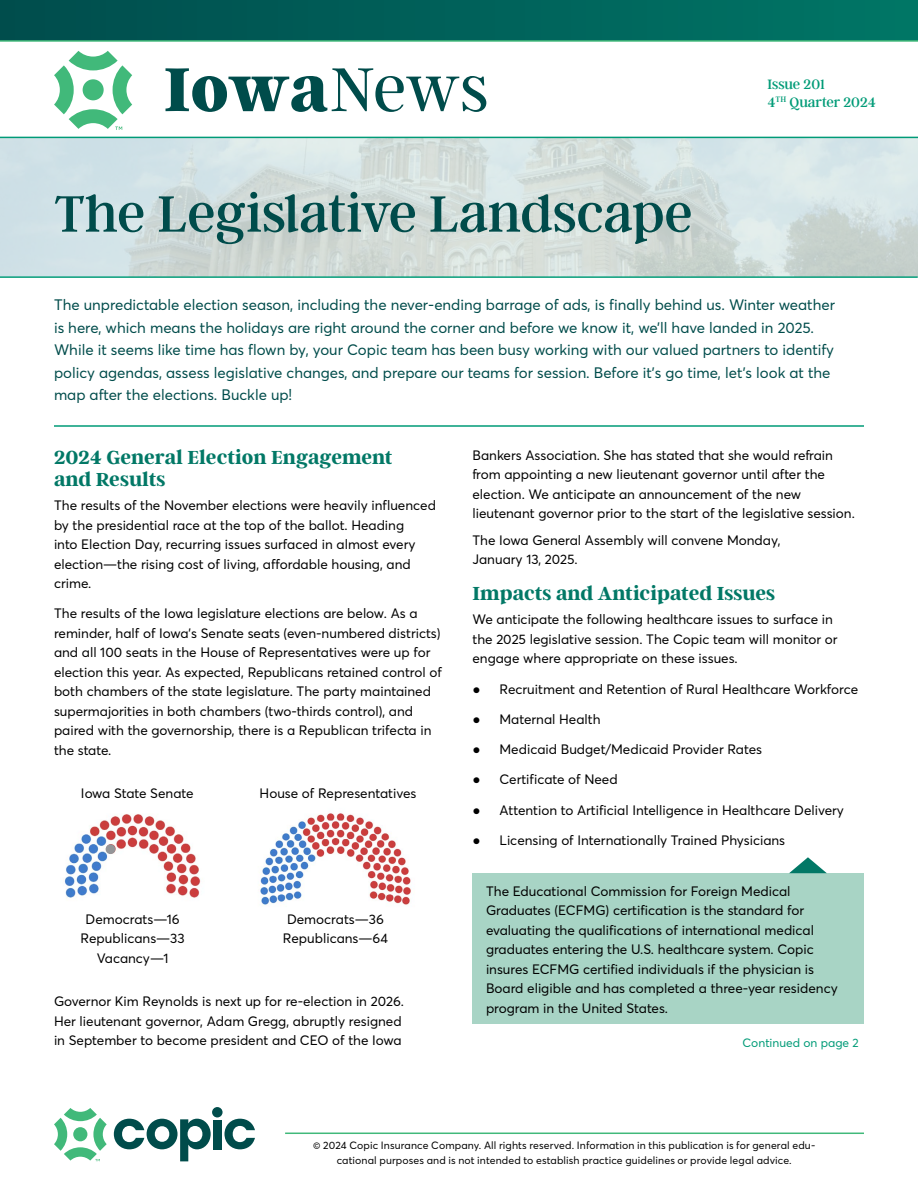
<style>
.page{position:relative;width:918px;height:1188px;background:#fff}
.page>*{position:absolute;margin:0;border:0;box-sizing:border-box;transform-origin:0 0}
.t1{font:800 69px "Argent CF";color:#004c4b}
.t2{font:57px "Argent CF";color:#004c4b}
.t3{font:700 21px/22.5px "Argent CF";color:#027866}
.t4{font:15px/22.5px "Averta";color:#004c4b}
.t5{font:15px/18px "Argent CF";color:#009b77}
.t6{font:13.5px/19.5px "Averta";color:#000}
.t7{font:12px "Averta";color:#009b77}
.t8{font:10.5px/15px "Averta";letter-spacing:.01em;color:#000;text-align:center}
.s1{font-weight:300}
.s2{font-family:"Arial";font-weight:900}
</style>
<div class="page">
<div style="left:472px;top:873px;width:392px;height:150px;background:#a8d4c5"></div>
<svg style="left:789px;top:857px;width:38px;height:16px"></svg>
<svg style="left:0;top:138px;width:918px;height:138px;background:#d2dedd"></svg>
<hr style="left:0;top:276px;width:918px;height:2px;background:#009b77">
<div style="left:0;top:0;width:918px;height:40px;background:linear-gradient(to right,#004c4d,#007666)"></div>
<hr style="left:0;top:40px;width:918px;height:2px;background:#41b97a">
<hr style="left:0;top:137px;width:918px;height:1px;background:#009b77">
<svg style="left:54px;top:51px;width:78px;height:79px"></svg>
<svg style="left:114px;top:1119px;width:97px;height:42px"></svg>
<div style="left:213px;top:1121px;width:8px;height:29px;background:#004c4b"></div>
<div style="left:212px;top:1107px;width:11px;height:10px;background:#004c4b;border-radius:50%"></div>
<svg style="left:224px;top:1119px;width:31px;height:30px"></svg>
<svg style="left:54px;top:1108px;width:53px;height:53px"></svg>
<hr style="left:285px;top:1133px;width:579px;height:1px;background:#41b97a">
<hr style="left:54px;top:425px;width:810px;height:2px;background:#009b77">
<img style="left:259px;top:813px;width:152px;height:93px">
<img style="left:64px;top:814px;width:137px;height:84px">
<div style="left:106px;top:844px;width:9px;height:10px;background:#939598;border-radius:50%"></div>
<h1 class="t1" style="left:164px;top:51px;width:326px">Iowa<span class="s1">News</span></h1>
<p class="t5" style="left:767px;top:76px;width:110px">Issue 201<br>4<sup>TH</sup> Quarter 2024</p>
<h2 class="t2" style="left:54px;top:185px;width:640px">The Legislative Landscape</h2>
<p class="t4" style="left:54px;top:293px;width:782px">The unpredictable election season, including the never-ending barrage of ads, is finally behind us. Winter weather is here, which means the holidays are right around the corner and before we know it, we’ll have landed in 2025.<br>While it seems like time has flown by, your Copic team has been busy working with our valued partners to identify policy agendas, assess legislative changes, and prepare our teams for session. Before it’s go time, let’s look at the map after the elections. Buckle up!</p>
<h3 class="t3" style="left:54px;top:446px;width:340px">2024 General Election Engagement and Results</h3>
<p class="t6" style="left:54px;top:495px;width:383px">The results of the November elections were heavily influenced by the presidential race at the top of the ballot. Heading<br>into Election Day, recurring issues surfaced in almost every election—the rising cost of living, affordable housing, and crime.</p>
<p class="t6" style="left:54px;top:603px;width:389px">The results of the Iowa legislature elections are below. As a reminder, half of Iowa’s Senate seats (even-numbered districts) and all 100 seats in the House of Representatives were up for election this year. As expected, Republicans retained control of both chambers of the state legislature. The party maintained supermajorities in both chambers (two-thirds control), and paired with the governorship, there is a Republican trifecta in the state.</p>
<p class="t6" style="left:81px;top:783px;width:114px">Iowa State Senate</p>
<p class="t6" style="left:260px;top:783px;width:158px">House of Representatives</p>
<p class="t6" style="left:81px;top:909px;width:106px;text-align:center">Democrats—16<br>Republicans—33<br>Vacancy—1</p>
<p class="t6" style="left:283px;top:909px;width:107px;text-align:center">Democrats—36<br>Republicans—64</p>
<p class="t6" style="left:54px;top:991px;width:351px">Governor Kim Reynolds is next up for re-election in 2026.<br>Her lieutenant governor, Adam Gregg, abruptly resigned in September to become president and CEO of the Iowa</p>
<p class="t6" style="left:472px;top:445px;width:384px">Bankers Association. She has stated that she would refrain from appointing a new lieutenant governor until after the election. We anticipate an announcement of the new lieutenant governor prior to the start of the legislative session.</p>
<p class="t6" style="left:472px;top:530px;width:310px">The Iowa General Assembly will convene Monday,<br>January 13, 2025.</p>
<h3 class="t3" style="left:472px;top:582px;width:304px">Impacts and Anticipated Issues</h3>
<p class="t6" style="left:472px;top:609px;width:367px">We anticipate the following healthcare issues to surface in the 2025 legislative session. The Copic team will monitor or engage where appropriate on these issues.</p>
<p class="t6" style="left:472px;top:678px;width:387px"><span class="s2">●</span> Recruitment and Retention of Rural Healthcare Workforce</p>
<p class="t6" style="left:472px;top:709px;width:130px"><span class="s2">●</span> Maternal Health</p>
<p class="t6" style="left:472px;top:739px;width:291px"><span class="s2">●</span> Medicaid Budget/Medicaid Provider Rates</p>
<p class="t6" style="left:472px;top:769px;width:147px"><span class="s2">●</span> Certificate of Need</p>
<p class="t6" style="left:472px;top:800px;width:373px"><span class="s2">●</span> Attention to Artificial Intelligence in Healthcare Delivery</p>
<p class="t6" style="left:472px;top:830px;width:314px"><span class="s2">●</span> Licensing of Internationally Trained Physicians</p>
<p class="t6" style="left:486px;top:881px;width:353px">The Educational Commission for Foreign Medical Graduates (ECFMG) certification is the standard for evaluating the qualifications of international medical graduates entering the U.S. healthcare system. Copic insures ECFMG certified individuals if the physician is Board eligible and has completed a three-year residency program in the United States.</p>
<p class="t7" style="left:743px;top:1034px;width:118px">Continued on page 2</p>
<p class="t8" style="left:313px;top:1137px;width:504px">© 2024 Copic Insurance Company. All rights reserved. Information in this publication is for general edu&shy;cational purposes and is not intended to establish practice guidelines or provide legal advice.</p>
</div>
